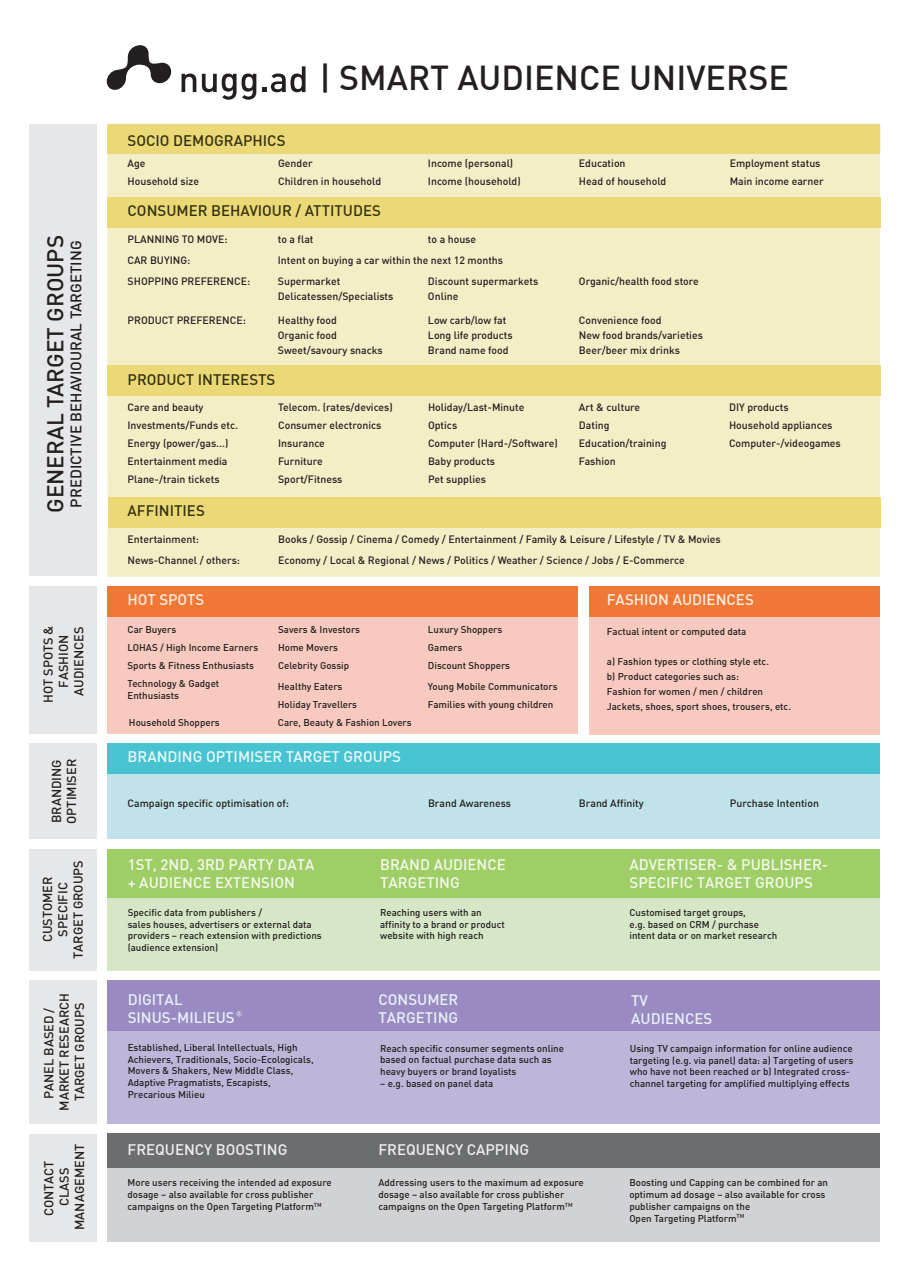
<style>
.page{position:relative;width:910px;height:1280px;background:#fff}
.page>*{position:absolute;margin:0;border:0;box-sizing:border-box;transform-origin:0 0}
.t1{font:500 33.9px "DIN";color:#231f20}
.t2{font:500 22.5px "DIN";color:#231f20}
.t3{font:500 15px/18px "DIN";color:#f4f9ed}
.t4{font:500 15px "DIN";color:#363210}
.t5{font:500 15px/18px "DIN";color:#e8f1f9}
.t6{font:500 15px "DIN";color:#efeff0}
.t7{font:500 15px "DIN";color:#231f20}
.t8{font:500 15px "DIN";color:#edf8f9}
.t9{font:500 15px "DIN";color:#fdf0e4}
.t10{font:500 12.75px/15.3px "DIN";color:#231f20;text-align:center}
.t11{font:500 10.5px/18px "DIN";color:#231f20}
.t12{font:500 9.75px/11.7px "DIN";color:#231f20}
</style>
<div class="page">
<div style="left:108px;top:980px;width:772px;height:144px;background:#beb6d9"></div>
<div style="left:108px;top:980px;width:772px;height:51px;background:#998ac1"></div>
<div style="left:108px;top:849px;width:772px;height:121px;background:#d6e7c8"></div>
<div style="left:30px;top:124px;width:67px;height:452px;background:#e6e7e9"></div>
<div style="left:107px;top:125px;width:773px;height:377px;background:#f4eec7"></div>
<svg style="left:108px;top:124px;width:772px;height:1px"></svg>
<div style="left:108px;top:125px;width:772px;height:29px;background:#ebd978"></div>
<hr style="left:880px;top:197px;width:1px;height:30px;background:#ead981">
<div style="left:108px;top:197px;width:772px;height:30px;background:#ebd978"></div>
<hr style="left:880px;top:366px;width:1px;height:30px;background:#ead981">
<div style="left:108px;top:366px;width:772px;height:30px;background:#ebd978"></div>
<div style="left:108px;top:586px;width:470px;height:148px;background:#f8cabf"></div>
<div style="left:30px;top:586px;width:67px;height:148px;background:#e6e7e9"></div>
<div style="left:108px;top:586px;width:470px;height:30px;background:#f17736"></div>
<div style="left:108px;top:743px;width:772px;height:96px;background:#c0e3e9"></div>
<div style="left:30px;top:743px;width:67px;height:96px;background:#e6e7e9"></div>
<div style="left:108px;top:743px;width:772px;height:30px;background:#47c3d2"></div>
<div style="left:30px;top:849px;width:67px;height:121px;background:#e6e7e9"></div>
<div style="left:108px;top:849px;width:772px;height:48px;background:#9fce66"></div>
<div style="left:30px;top:980px;width:67px;height:144px;background:#e6e7e9"></div>
<div style="left:108px;top:1134px;width:772px;height:107px;background:#d1d2d4"></div>
<div style="left:30px;top:1134px;width:67px;height:107px;background:#e6e7e9"></div>
<div style="left:108px;top:1134px;width:772px;height:34px;background:#6c6d70"></div>
<div style="left:107px;top:527px;width:773px;height:50px;background:#f4eec7"></div>
<div style="left:108px;top:497px;width:772px;height:30px;background:#ebd978"></div>
<svg style="left:107px;top:45px;width:64px;height:45px"></svg>
<svg style="left:182px;top:74px;width:14px;height:18px"></svg>
<svg style="left:202px;top:74px;width:54px;height:26px"></svg>
<svg style="left:262px;top:66px;width:44px;height:26px"></svg>
<svg style="left:237px;top:1011px;width:5px;height:5px"></svg>
<div style="left:590px;top:586px;width:290px;height:148px;background:#f8cabf"></div>
<div style="left:590px;top:586px;width:290px;height:30px;background:#f17736"></div>
<h2 class="t2" style="left:41px;top:513px;width:279px;rotate:-90deg">GENERAL TARGET GROUPS</h2>
<h3 class="t7" style="left:66px;top:507px;width:268px;rotate:-90deg">PREDICTIVE BEHAVIOURAL TARGETING</h3>
<h3 class="t10" style="left:40px;top:703px;width:80px;rotate:-90deg">HOT SPOTS &amp;<br>FASHION<br>AUDIENCES</h3>
<h3 class="t10" style="left:48px;top:824px;width:66px;text-align:left;rotate:-90deg">BRANDING<br>OPTIMISER</h3>
<h3 class="t10" style="left:39px;top:959px;width:100px;rotate:-90deg">CUSTOMER<br>SPECIFIC<br>TARGET GROUPS</h3>
<h3 class="t10" style="left:41px;top:1111px;width:119px;rotate:-90deg">PANEL BASED /<br>MARKET RESEARCH<br>TARGET GROUPS</h3>
<h3 class="t10" style="left:41px;top:1230px;width:87px;rotate:-90deg">CONTACT<br>CLASS<br>MANAGEMENT</h3>
<h3 class="t4" style="left:128px;top:130px;width:159px">SOCIO DEMOGRAPHICS</h3>
<h1 class="t1" style="left:320px;top:56px;width:471px">| SMART AUDIENCE UNIVERSE</h1>
<p class="t11" style="left:128px;top:154px;width:73px">Age<br>Household size</p>
<p class="t11" style="left:278px;top:154px;width:105px">Gender<br>Children in household</p>
<p class="t11" style="left:428px;top:154px;width:94px">Income (personal)<br>Income (household)</p>
<p class="t11" style="left:579px;top:154px;width:89px">Education<br>Head of household</p>
<p class="t11" style="left:730px;top:154px;width:96px">Employment status<br>Main income earner</p>
<h3 class="t4" style="left:128px;top:201px;width:255px">CONSUMER BEHAVIOUR / ATTITUDES</h3>
<p class="t11" style="left:128px;top:229px;width:124px;line-height:21px">PLANNING TO MOVE:<br>CAR BUYING:<br>SHOPPING PREFERENCE:</p>
<p class="t11" style="left:128px;top:311px;width:120px">PRODUCT PREFERENCE:</p>
<p class="t11" style="left:278px;top:230px;width:37px">to a flat</p>
<p class="t11" style="left:278px;top:274px;width:117px;line-height:15px">Supermarket<br>Delicatessen/Specialists</p>
<p class="t11" style="left:278px;top:313px;width:106px;line-height:15px">Healthy food<br>Organic food<br>Sweet/savoury snacks</p>
<p class="t11" style="left:428px;top:230px;width:50px">to a house</p>
<p class="t11" style="left:428px;top:274px;width:112px;line-height:15px">Discount supermarkets<br>Online</p>
<p class="t11" style="left:428px;top:313px;width:86px;line-height:15px">Low carb/low fat<br>Long life products<br>Brand name food</p>
<p class="t11" style="left:278px;top:251px;width:227px">Intent on buying a car within the next 12 months</p>
<h3 class="t4" style="left:128px;top:370px;width:149px">PRODUCT INTERESTS</h3>
<p class="t11" style="left:128px;top:398px;width:112px">Care and beauty<br>Investments/Funds etc.<br>Energy (power/gas...)<br>Entertainment media<br>Plane-/train tickets</p>
<h3 class="t4" style="left:128px;top:501px;width:79px">AFFINITIES</h3>
<p class="t11" style="left:278px;top:398px;width:116px">Telecom. (rates/devices)<br>Consumer electronics<br>Insurance<br>Furniture<br>Sport/Fitness</p>
<p class="t11" style="left:428px;top:398px;width:131px">Holiday/Last-Minute<br>Optics<br>Computer (Hard-/Software)<br>Baby products<br>Pet supplies</p>
<p class="t11" style="left:579px;top:272px;width:121px">Organic/health food store</p>
<p class="t11" style="left:579px;top:313px;width:125px;line-height:15px">Convenience food<br>New food brands/varieties<br>Beer/beer mix drinks</p>
<p class="t11" style="left:579px;top:398px;width:89px">Art &amp; culture<br>Dating<br>Education/training<br>Fashion</p>
<p class="t11" style="left:729px;top:398px;width:113px">DIY products<br>Household appliances<br>Computer-/videogames</p>
<p class="t11" style="left:128px;top:528px;width:114px;line-height:21px">Entertainment:<br>News-Channel / others:</p>
<p class="t11" style="left:278px;top:528px;width:444px;line-height:21px">Books / Gossip / Cinema / Comedy / Entertainment / Family &amp; Leisure / Lifestyle / TV &amp; Movies<br>Economy / Local &amp; Regional / News / Politics / Weather / Science / Jobs / E-Commerce</p>
<h3 class="t9" style="left:128px;top:590px;width:78px">HOT SPOTS</h3>
<p class="t12" style="left:128px;top:620px;width:132px;line-height:18px">Car Buyers<br>LOHAS / High Income Earners<br>Sports &amp; Fitness Enthusiasts<br>Technology &amp; Gadget</p>
<p class="t12" style="left:128px;top:689px;width:53px">Enthusiasts</p>
<p class="t12" style="left:278px;top:620px;width:84px;line-height:18px">Savers &amp; Investors<br>Home Movers<br>Celebrity Gossip</p>
<p class="t12" style="left:278px;top:677px;width:81px;line-height:18px">Healthy Eaters<br>Holiday Travellers</p>
<p class="t12" style="left:428px;top:620px;width:84px;line-height:18px">Luxury Shoppers<br>Gamers<br>Discount Shoppers</p>
<p class="t12" style="left:428px;top:677px;width:131px;line-height:18px">Young Mobile Communicators<br>Families with young children</p>
<h3 class="t9" style="left:607px;top:590px;width:148px">FASHION AUDIENCES</h3>
<p class="t12" style="left:607px;top:626px;width:141px">Factual intent or computed data</p>
<p class="t12" style="left:607px;top:654px;width:186px;line-height:15px">a) Fashion types or clothing style etc.<br>b) Product categories such as:<br>Fashion for women / men / children Jackets, shoes, sport shoes, trousers, etc.</p>
<p class="t12" style="left:129px;top:716px;width:92px">Household Shoppers</p>
<p class="t12" style="left:278px;top:716px;width:135px">Care, Beauty &amp; Fashion Lovers</p>
<h3 class="t8" style="left:128px;top:747px;width:275px">BRANDING OPTIMISER TARGET GROUPS</h3>
<p class="t11" style="left:128px;top:794px;width:163px">Campaign specific optimisation of:</p>
<p class="t11" style="left:428px;top:794px;width:85px">Brand Awareness</p>
<p class="t11" style="left:579px;top:794px;width:66px">Brand Affinity</p>
<p class="t11" style="left:730px;top:794px;width:91px">Purchase Intention</p>
<h3 class="t3" style="left:128px;top:855px;width:188px">1ST, 2ND, 3RD PARTY DATA + AUDIENCE EXTENSION</h3>
<h3 class="t3" style="left:380px;top:854px;width:127px">BRAND AUDIENCE<br>TARGETING</h3>
<h3 class="t3" style="left:629px;top:854px;width:200px">ADVERTISER- &amp; PUBLISHER-<br>SPECIFIC TARGET GROUPS</h3>
<p class="t12" style="left:128px;top:906px;width:196px">Specific data from publishers /<br>sales houses, advertisers or external data providers – reach extension with predictions (audience extension)</p>
<p class="t12" style="left:380px;top:906px;width:126px">Reaching users with an affinity to a brand or product website with high reach</p>
<p class="t12" style="left:629px;top:906px;width:149px">Customised target groups,<br>e.g. based on CRM / purchase intent data or on market research</p>
<h3 class="t5" style="left:128px;top:989px;width:109px">DIGITAL<br>SINUS-MILIEUS</h3>
<p class="t12" style="left:128px;top:1041px;width:187px">Established, Liberal Intellectuals, High Achievers, Traditionals, Socio-Ecologicals, Movers &amp; Shakers, New Middle Class, Adaptive Pragmatists, Escapists, Precarious Milieu</p>
<p class="t12" style="left:380px;top:1042px;width:185px">Reach specific consumer segments online based on factual purchase data such as heavy buyers or brand loyalists</p>
<h3 class="t5" style="left:378px;top:989px;width:81px">CONSUMER<br>TARGETING</h3>
<p class="t12" style="left:380px;top:1077px;width:115px">– e.g. based on panel data</p>
<h3 class="t6" style="left:128px;top:1140px;width:161px">FREQUENCY BOOSTING</h3>
<h3 class="t6" style="left:378px;top:1140px;width:152px">FREQUENCY CAPPING</h3>
<h3 class="t5" style="left:631px;top:991px;width:83px">TV<br>AUDIENCES</h3>
<p class="t12" style="left:630px;top:1042px;width:225px">Using TV campaign information for online audience targeting (e.g. via panel) data: a) Targeting of users who have not been reached or b) Integrated cross&shy;channel targeting for amplified multiplying effects</p>
<p class="t12" style="left:128px;top:1177px;width:206px">More users receiving the intended ad exposure dosage – also available for cross publisher campaigns on the Open Targeting Platform<sup>TM</sup></p>
<p class="t12" style="left:378px;top:1177px;width:207px">Addressing users to the maximum ad exposure dosage – also available for cross publisher campaigns on the Open Targeting Platform<sup>TM</sup></p>
<p class="t12" style="left:629px;top:1177px;width:200px">Boosting und Capping can be combined for an optimum ad dosage – also available for cross publisher campaigns on the<br>Open Targeting Platform<sup>TM</sup></p>
</div>
